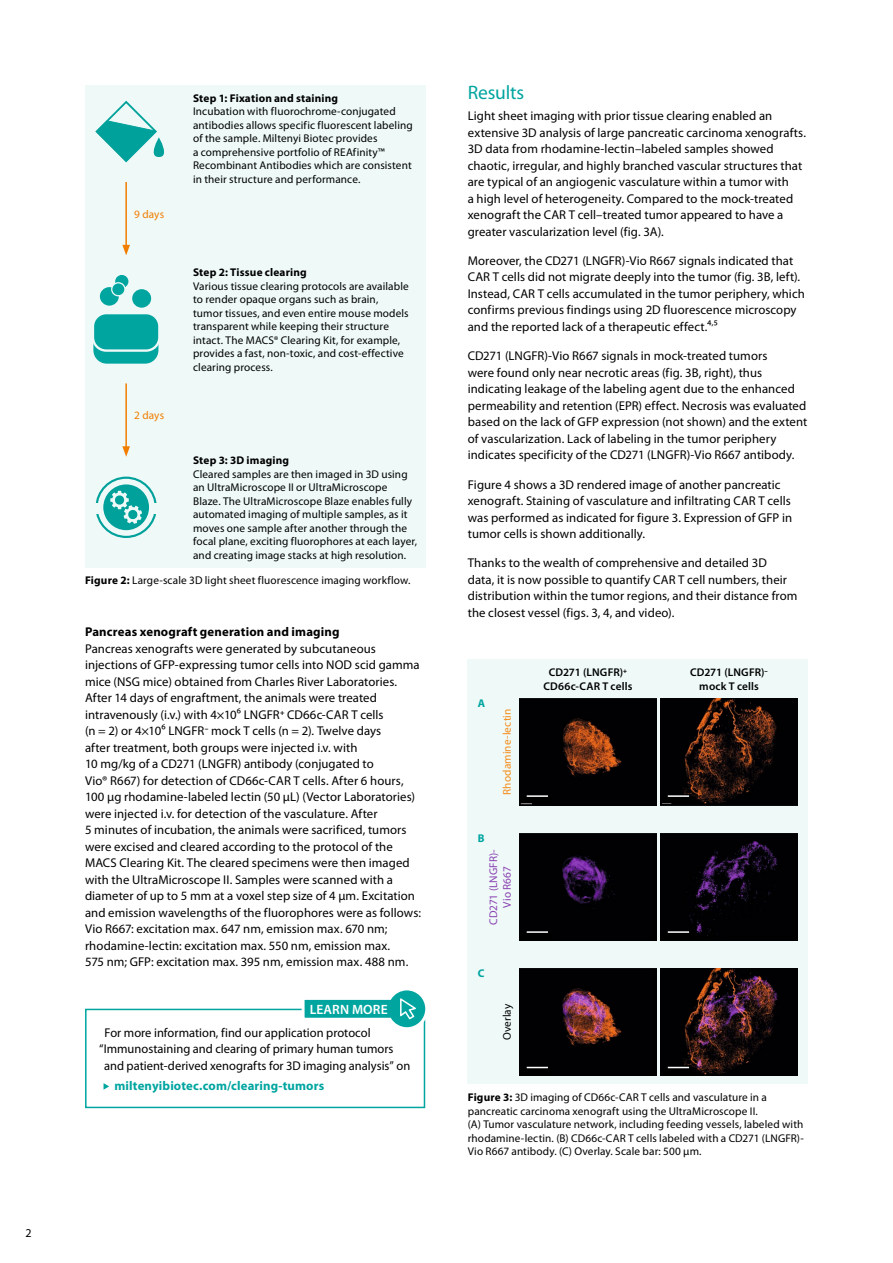
<style>
.page{position:relative;width:893px;height:1263px;background:#fff}
.page>*{position:absolute;margin:0;border:0;box-sizing:border-box;transform-origin:0 0}
.t1{font:19.5px "Myriad Pro";letter-spacing:-.01em;color:#00a5a0}
.t2{font:600 13.5px "Myriad Pro";letter-spacing:.01em;color:#fff}
.t3{font:12.75px/16.5px "Myriad Pro";letter-spacing:.005em;color:#000}
.t4{font:700 12.75px "Myriad Pro";letter-spacing:.01em;color:#000}
.t5{font:700 12.75px "Myriad Pro";letter-spacing:.01em;color:#00a5a0}
.t6{font:12px "Myriad Pro";color:#000}
.t7{font:11.25px/13.5px "Myriad Pro";letter-spacing:.01em;color:#000}
.t8{font:700 11.25px "Myriad Pro";letter-spacing:.015em;color:#000}
.t9{font:600 11.25px/13.5px "Myriad Pro";letter-spacing:.01em;color:#000;text-align:center}
.t10{font:11.25px/13.5px "Myriad Pro";letter-spacing:.005em;color:#8a40b1;text-align:center}
.t11{font:11.25px "Myriad Pro";letter-spacing:.01em;color:#f58b18}
.t12{font:11.25px "Myriad Pro";letter-spacing:.01em;color:#f27e00}
.t13{font:700 11.25px "Myriad Pro";color:#00a5a0}
.s1{font-weight:700}
</style>
<div class="page">
<div style="left:468px;top:659px;width:340px;height:425px;background:#eef9f8"></div>
<img style="left:519px;top:698px;width:138px;height:107px">
<div style="left:519px;top:797px;width:34px;height:6px;background:#000"></div>
<hr style="left:527px;top:795px;width:21px;height:2px;background:#fff">
<img style="left:660px;top:698px;width:138px;height:107px">
<div style="left:660px;top:796px;width:34px;height:7px;background:#000"></div>
<hr style="left:668px;top:795px;width:21px;height:2px;background:#fff">
<img style="left:519px;top:833px;width:138px;height:107px">
<div style="left:519px;top:933px;width:34px;height:7px;background:#000"></div>
<hr style="left:527px;top:931px;width:21px;height:2px;background:#fff">
<img style="left:660px;top:833px;width:138px;height:107px">
<div style="left:660px;top:933px;width:34px;height:6px;background:#000"></div>
<hr style="left:668px;top:931px;width:21px;height:2px;background:#fff">
<img style="left:519px;top:969px;width:138px;height:107px">
<div style="left:519px;top:1068px;width:34px;height:6px;background:#000"></div>
<svg style="left:527px;top:1067px;width:21px;height:1px"></svg>
<img style="left:660px;top:969px;width:138px;height:107px">
<div style="left:660px;top:1068px;width:34px;height:7px;background:#000"></div>
<svg style="left:668px;top:1067px;width:21px;height:1px"></svg>
<div style="left:85px;top:85px;width:340px;height:482px;background:#eef9f8"></div>
<div style="left:93px;top:326px;width:65px;height:38px;background:#00a5a0;border-radius:13px"></div>
<div style="left:93px;top:313px;width:66px;height:38px;background:#00a5a0;border-radius:13px"></div>
<div style="left:92px;top:312px;width:69px;height:40px;border:2px solid #eef9f8;border-radius:13px"></div>
<div style="left:100px;top:287px;width:19px;height:19px;background:#00a5a0;border-radius:50%"></div>
<div style="left:115px;top:275px;width:13px;height:13px;background:#00a5a0;border-radius:50%"></div>
<svg style="left:112px;top:283px;width:13px;height:13px"></svg>
<div style="left:111px;top:282px;width:15px;height:14px;border:1px solid #eef9f8;border-radius:50%"></div>
<div style="left:132px;top:289px;width:19px;height:19px;background:#00a5a0;border-radius:50%"></div>
<svg style="left:95px;top:100px;width:70px;height:63px"></svg>
<hr style="left:125px;top:383px;width:2px;height:66px;background:#f27e00">
<svg style="left:122px;top:446px;width:8px;height:11px"></svg>
<hr style="left:125px;top:182px;width:2px;height:65px;background:#f27e00">
<svg style="left:122px;top:245px;width:8px;height:10px"></svg>
<div style="left:95px;top:477px;width:62px;height:61px;border:2px solid #00a5a0;border-radius:50%"></div>
<div style="left:95px;top:503px;width:62px;height:11px;background:#eef9f8"></div>
<div style="left:103px;top:484px;width:46px;height:46px;background:#00a5a0;border-radius:50%"></div>
<svg style="left:110px;top:491px;width:32px;height:33px"></svg>
<svg style="left:104px;top:1083px;width:5px;height:7px"></svg>
<div style="left:85px;top:1009px;width:340px;height:99px;border:2px solid #00a5a0"></div>
<svg style="left:300px;top:990px;width:126px;height:42px"></svg>
<p class="t6" style="left:26px;top:1227px;width:8px">2</p>
<p class="t12" style="left:134px;top:208px;width:31px">9 days</p>
<p class="t12" style="left:134px;top:409px;width:31px">2 days</p>
<p class="t8" style="left:193px;top:92px;width:147px">Step 1: Fixation and staining</p>
<p class="t7" style="left:193px;top:105px;width:221px">Incubation with fluorochrome-conjugated antibodies allows specific fluorescent labeling of the sample. Miltenyi Biotec provides<br>a comprehensive portfolio of REAfinity™ Recombinant Antibodies which are consistent in their structure and performance.</p>
<p class="t8" style="left:193px;top:266px;width:115px">Step 2: Tissue clearing</p>
<p class="t7" style="left:193px;top:279px;width:217px">Various tissue clearing protocols are available to render opaque organs such as brain, tumor tissues, and even entire mouse models transparent while keeping their structure intact. The MACS® Clearing Kit, for example, provides a fast, non-toxic, and cost-effective clearing process.</p>
<p class="t8" style="left:193px;top:454px;width:98px">Step 3: 3D imaging</p>
<p class="t7" style="left:193px;top:467px;width:225px">Cleared samples are then imaged in 3D using an UltraMicroscope II or UltraMicroscope Blaze. The UltraMicroscope Blaze enables fully automated imaging of multiple samples, as it moves one sample after another through the focal plane, exciting fluorophores at each layer, and creating image stacks at high resolution.</p>
<p class="t7" style="left:85px;top:574px;width:327px"><span class="s1">Figure 2:</span> Large-scale 3D light sheet fluorescence imaging workflow.</p>
<p class="t4" style="left:85px;top:625px;width:256px">Pancreas xenograft generation and imaging</p>
<p class="t3" style="left:85px;top:640px;width:337px">Pancreas xenografts were generated by subcutaneous injections of GFP-expressing tumor cells into NOD scid gamma mice (NSG mice) obtained from Charles River Laboratories.<br>After 14 days of engraftment, the animals were treated intravenously (i.v.) with 4×10⁶ LNGFR<sup>+</sup> CD66c-CAR T cells<br>(n = 2) or 4×10⁶ LNGFR<sup>–</sup> mock T cells (n = 2). Twelve days<br>after treatment, both groups were injected i.v. with<br>10 mg/kg of a CD271 (LNGFR) antibody (conjugated to<br>Vio® R667) for detection of CD66c-CAR T cells. After 6 hours, 100 μg rhodamine-labeled lectin (50 μL) (Vector Laboratories) were injected i.v. for detection of the vasculature. After<br>5 minutes of incubation, the animals were sacrificed, tumors were excised and cleared according to the protocol of the MACS Clearing Kit. The cleared specimens were then imaged with the UltraMicroscope II. Samples were scanned with a diameter of up to 5 mm at a voxel step size of 4 μm. Excitation and emission wavelengths of the fluorophores were as follows:<br>Vio R667: excitation max. 647 nm, emission max. 670 nm; rhodamine-lectin: excitation max. 550 nm, emission max.<br>575 nm; GFP: excitation max. 395 nm, emission max. 488 nm.</p>
<p class="t2" style="left:310px;top:1002px;width:80px">LEARN MORE</p>
<p class="t3" style="left:104px;top:1024px;width:268px">For more information, find our application protocol</p>
<p class="t3" style="left:99px;top:1041px;width:296px">“Immunostaining and clearing of primary human tumors</p>
<p class="t3" style="left:104px;top:1057px;width:308px">and patient-derived xenografts for 3D imaging analysis” on</p>
<p class="t5" style="left:114px;top:1078px;width:211px">miltenyibiotec.com/clearing-tumors</p>
<h1 class="t1" style="left:468px;top:82px;width:58px">Results</h1>
<p class="t3" style="left:468px;top:108px;width:340px">Light sheet imaging with prior tissue clearing enabled an extensive 3D analysis of large pancreatic carcinoma xenografts.<br>3D data from rhodamine-lectin–labeled samples showed chaotic, irregular, and highly branched vascular structures that are typical of an angiogenic vasculature within a tumor with<br>a high level of heterogeneity. Compared to the mock-treated xenograft the CAR T cell–treated tumor appeared to have a greater vascularization level (fig. 3A).</p>
<p class="t3" style="left:468px;top:253px;width:339px">Moreover, the CD271 (LNGFR)-Vio R667 signals indicated that CAR T cells did not migrate deeply into the tumor (fig. 3B, left).<br>Instead, CAR T cells accumulated in the tumor periphery, which confirms previous findings using 2D fluorescence microscopy and the reported lack of a therapeutic effect.⁴,⁵</p>
<p class="t3" style="left:468px;top:348px;width:341px">CD271 (LNGFR)-Vio R667 signals in mock-treated tumors<br>were found only near necrotic areas (fig. 3B, right), thus indicating leakage of the labeling agent due to the enhanced permeability and retention (EPR) effect. Necrosis was evaluated based on the lack of GFP expression (not shown) and the extent of vascularization. Lack of labeling in the tumor periphery indicates specificity of the CD271 (LNGFR)-Vio R667 antibody.</p>
<p class="t3" style="left:468px;top:476px;width:326px">Figure 4 shows a 3D rendered image of another pancreatic xenograft. Staining of vasculature and infiltrating CAR T cells was performed as indicated for figure 3. Expression of GFP in tumor cells is shown additionally.</p>
<p class="t3" style="left:468px;top:555px;width:331px">Thanks to the wealth of comprehensive and detailed 3D<br>data, it is now possible to quantify CAR T cell numbers, their distribution within the tumor regions, and their distance from the closest vessel (figs. 3, 4, and video).</p>
<p class="t13" style="left:478px;top:697px;width:9px">A</p>
<p class="t13" style="left:478px;top:832px;width:8px">B</p>
<p class="t11" style="left:501px;top:795px;width:88px;rotate:-90deg">Rhodamine-lectin</p>
<p class="t10" style="left:487px;top:924px;width:77px;rotate:-90deg">CD271 (LNGFR)-<br>Vio R667</p>
<p class="t13" style="left:478px;top:967px;width:8px">C</p>
<p class="t7" style="left:500px;top:1040px;width:38px;rotate:-90deg">Overlay</p>
<p class="t9" style="left:544px;top:666px;width:90px">CD271 (LNGFR)<sup>+<br></sup>CD66c-CAR T cells</p>
<p class="t9" style="left:690px;top:666px;width:79px">CD271 (LNGFR)<sup>– </sup>mock T cells</p>
<p class="t7" style="left:468px;top:1091px;width:338px"><span class="s1">Figure 3:</span> 3D imaging of CD66c-CAR T cells and vasculature in a pancreatic carcinoma xenograft using the UltraMicroscope II.<br>(A) Tumor vasculature network, including feeding vessels, labeled with rhodamine-lectin. (B) CD66c-CAR T cells labeled with a CD271 (LNGFR)- Vio R667 antibody. (C) Overlay. Scale bar: 500 µm.</p>
</div>
